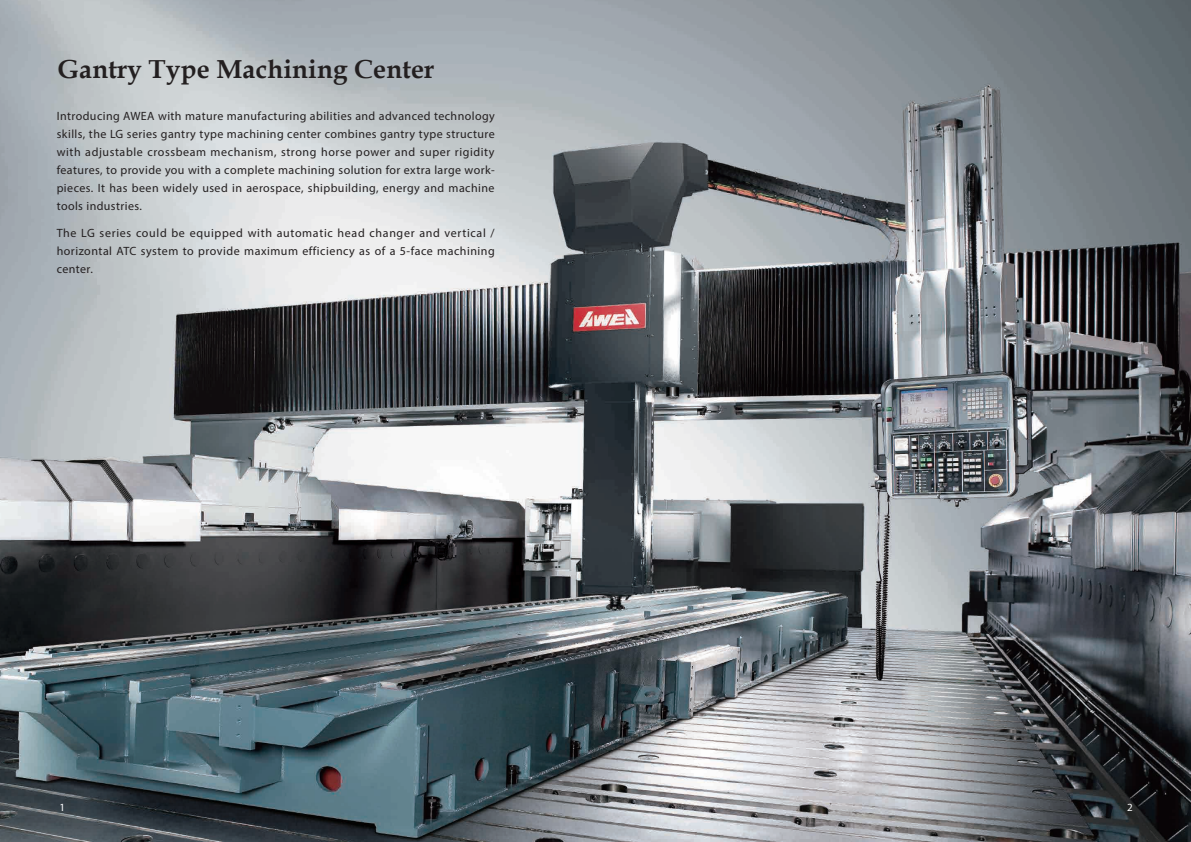
<style>
.page{position:relative;width:1191px;height:842px;background:#fff}
.page>*{position:absolute;margin:0;border:0;box-sizing:border-box;transform-origin:0 0}
.t1{font:700 26px "Book Antiqua";letter-spacing:.005em;color:#231f20}
.t2{font:12px/18px "Myriad Pro";letter-spacing:.035em;color:#231f20;text-align:justify}
.t3{font:11px "Myriad Pro";color:#fff}
</style>
<div class="page">
<img style="left:0;top:0;width:1191px;height:842px">
<h1 class="t1" style="left:57px;top:52px;width:378px">Gantry Type Machining Center</h1>
<p class="t2" style="left:57px;top:106px;width:439px">Introducing AWEA with mature manufacturing abilities and advanced technology skills, the LG series gantry type machining center combines gantry type structure with adjustable crossbeam mechanism, strong horse power and super rigidity features, to provide you with a complete machining solution for extra large work&shy;pieces. It has been widely used in aerospace, shipbuilding, energy and machine tools industries.</p>
<p class="t2" style="left:57px;top:224px;width:439px">The LG series could be equipped with automatic head changer and vertical / horizontal ATC system to provide maximum efficiency as of a 5-face machining center.</p>
<p class="t3" style="left:60px;top:801px;width:7px">1</p>
<p class="t3" style="left:1127px;top:801px;width:7px">2</p>
</div>
